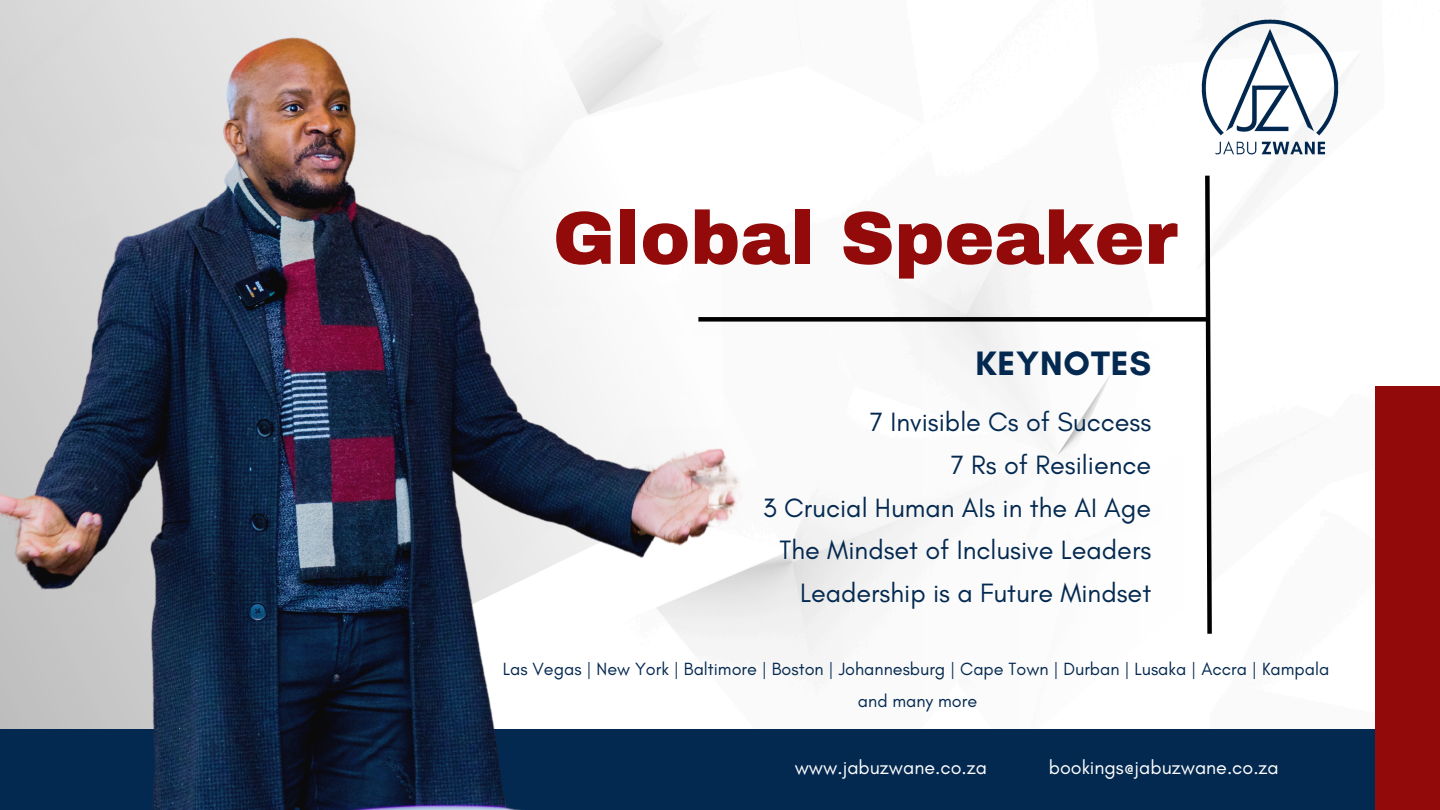
<style>
.page{position:relative;width:1440px;height:810px;background:#fff}
.page>*{position:absolute;margin:0;border:0;box-sizing:border-box;transform-origin:0 0}
.t1{font:900 75px "Archivo";color:#930a0a}
.t2{font:700 34.5px "Glacial Indifference";letter-spacing:.025em;color:#042950}
.t3{font:27px/42.8px "Glacial Indifference";color:#042950;text-align:right}
.t4{font:19.65px "Glacial Indifference";color:#fff}
.t5{font:18px "Glacial Indifference";color:#042950}
</style>
<div class="page">
<div style="left:0;top:729px;width:1440px;height:81px;background:#042950"></div>
<img style="left:763px;top:322px;width:348px;height:337px">
<div style="left:1375px;top:386px;width:65px;height:424px;background:#930a0a"></div>
<svg style="left:1205px;top:175px;width:7px;height:459px"></svg>
<div style="left:698px;top:317px;width:512px;height:5px;background:#000"></div>
<img style="left:0;top:0;width:763px;height:810px">
<img style="left:1201px;top:14px;width:155px;height:154px">
<p class="t1" style="left:553px;top:198px;width:626px">Global Speaker</p>
<p class="t2" style="left:975px;top:342px;width:177px">KEYNOTES</p>
<h1 class="t3" style="left:763px;top:400px;width:390px">7 Invisible Cs of Success<br>7 Rs of Resilience<br>3 Crucial Human AIs in the AI Age<br>The Mindset of Inclusive Leaders<br>Leadership is a Future Mindset</h1>
<p class="t5" style="left:503px;top:658px;width:828px">Las Vegas | New York | Baltimore | Boston | Johannesburg | Cape Town | Durban | Lusaka | Accra | Kampala</p>
<p class="t5" style="left:858px;top:690px;width:121px">and many more</p>
<h2 class="t4" style="left:795px;top:755px;width:194px">www.jabuzwane.co.za</h2>
<h3 class="t4" style="left:1049px;top:755px;width:232px">bookings@jabuzwane.co.za</h3>
</div>
